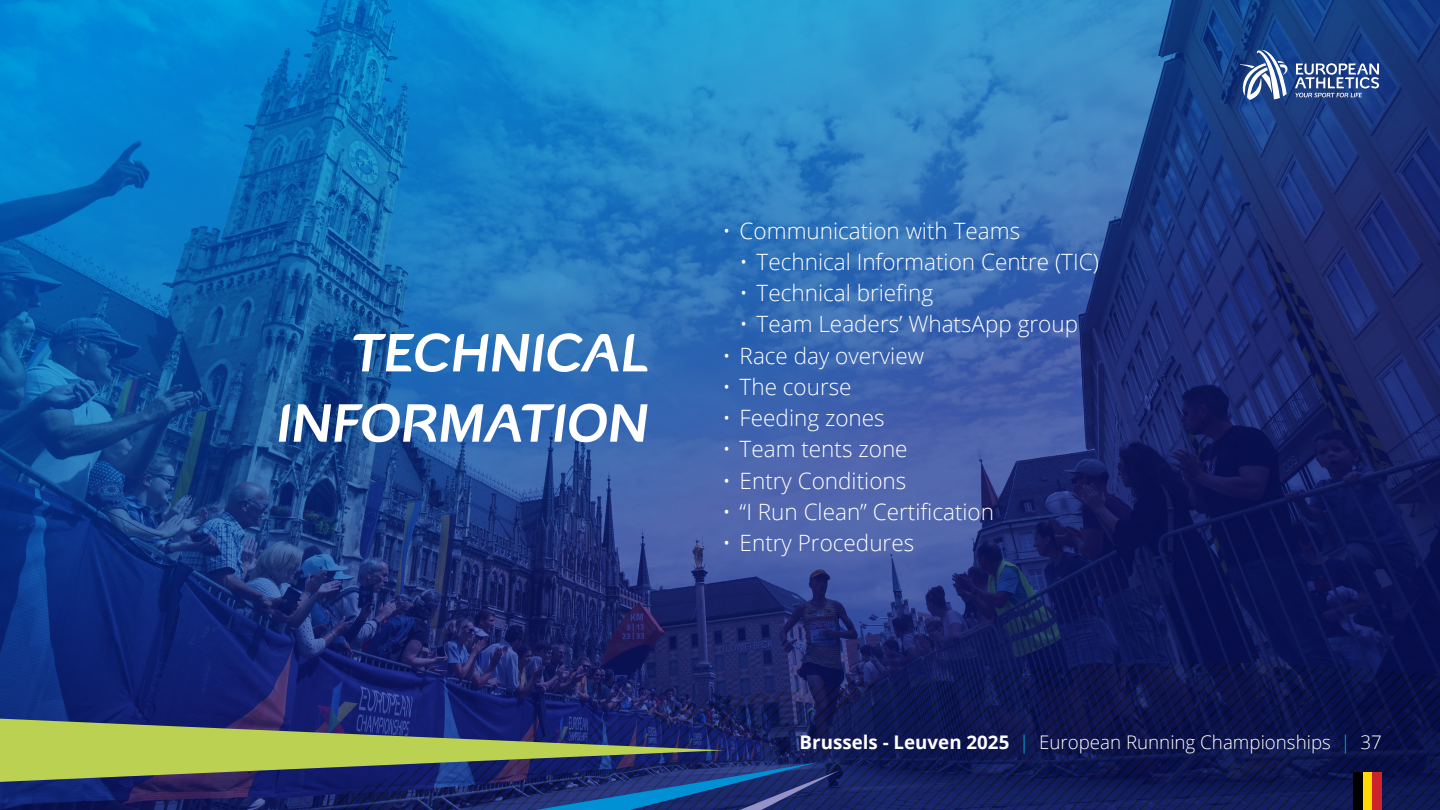
<style>
.page{position:relative;width:1440px;height:810px;background:#fff}
.page>*{position:absolute;margin:0;border:0;box-sizing:border-box;transform-origin:0 0}
.t1{font:56.25px/70.3px "Tracks";color:#fff;text-align:right}
.t2{font:300 22.5px "Open Sans";color:#fff}
.t3{font:300 18.75px "Open Sans";color:#fff}
.s1{font-weight:700}
.s2{color:#00b4e4}
</style>
<div class="page">
<img style="left:0;top:0;width:1440px;height:810px">
<div style="left:1353px;top:772px;width:10px;height:38px;background:#000"></div>
<div style="left:1363px;top:772px;width:9px;height:38px;background:#ffd900"></div>
<div style="left:1372px;top:772px;width:10px;height:38px;background:#cc242b"></div>
<svg style="left:0;top:762px;width:840px;height:48px;background:#192f70"></svg>
<svg style="left:0;top:715px;width:724px;height:70px;background:#63725f"></svg>
<svg style="left:1240px;top:50px;width:48px;height:50px"></svg>
<svg style="left:1295px;top:63px;width:84px;height:34px;background:#5e77a8"></svg>
<h1 class="t1" style="left:275px;top:317px;width:383px">TECHNICAL<br>INFORMATION</h1>
<p class="t2" style="left:723px;top:215px;width:299px">• Communication with Teams</p>
<p class="t2" style="left:740px;top:246px;width:361px">• Technical Information Centre (TIC)</p>
<p class="t2" style="left:740px;top:278px;width:195px">• Technical briefing</p>
<p class="t2" style="left:740px;top:309px;width:340px">• Team Leaders’ WhatsApp group</p>
<p class="t2" style="left:723px;top:340px;width:203px">• Race day overview</p>
<p class="t2" style="left:723px;top:371px;width:131px">• The course</p>
<p class="t2" style="left:723px;top:403px;width:164px">• Feeding zones</p>
<p class="t2" style="left:723px;top:434px;width:187px">• Team tents zone</p>
<p class="t2" style="left:723px;top:465px;width:185px">• Entry Conditions</p>
<p class="t2" style="left:723px;top:496px;width:273px">• “I Run Clean” Certification</p>
<p class="t2" style="left:723px;top:528px;width:193px">• Entry Procedures</p>
<p class="t3" style="left:800px;top:730px;width:584px"><span class="s1">Brussels - Leuven 2025</span> <span class="s2">|</span> European Running Championships <span class="s2">|</span> 37</p>
</div>
